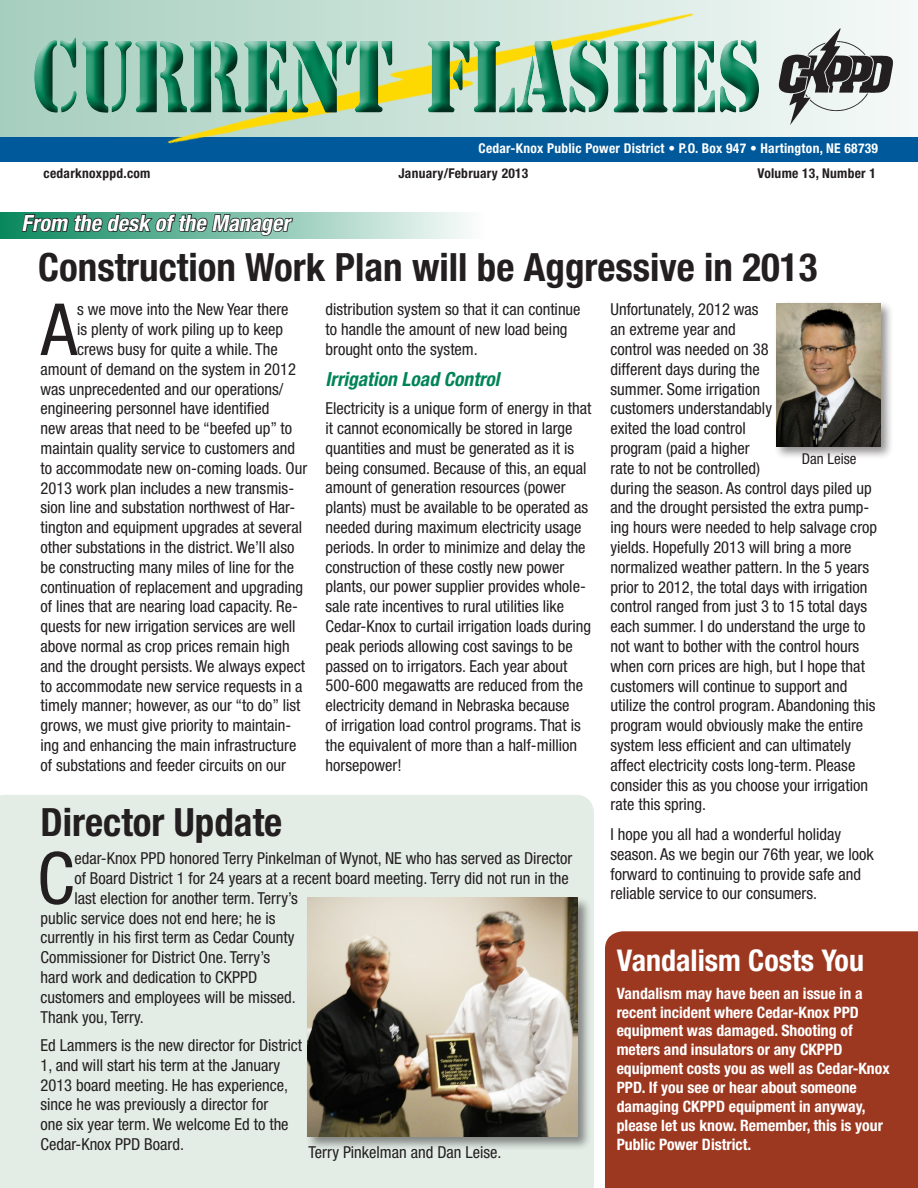
<style>
.page{position:relative;width:918px;height:1188px;background:#fff}
.page>*{position:absolute;margin:0;border:0;box-sizing:border-box;transform-origin:0 0}
.t1{font:102px "Steamer";color:#008457;scale:.77 1}
.body_copy{font:condensed 72px "Helvetica Neue LT Std";color:#231f20}
.headline{font:condensed 72px "Helvetica Neue LT Std";color:#231f20}
.headline-2{font:700 condensed 39px "Helvetica Neue LT Std";color:#231f20}
.Head-smaller{font:700 condensed 30px "Helvetica Neue LT Std";color:#fff}
.subhead{font:italic 700 condensed 22.5px "Helvetica Neue LT Std";color:#fff}
.subhead-2{font:italic 700 condensed 19.5px "Helvetica Neue LT Std";color:#008457}
.body_copy-2{font:condensed 16.5px/19.8px "Helvetica Neue LT Std";color:#231f20}
.headline-3{font:condensed 16.5px "Helvetica Neue LT Std";color:#231f20}
.body_copy-3{font:700 condensed 15.75px/18.9px "Helvetica Neue LT Std";color:#fff}
.t2{font:condensed 15px "Helvetica Neue LT Std";color:#231f20}
.t3{font:700 condensed 13.5px "Helvetica Neue LT Std";letter-spacing:.02em;color:#fff}
.t4{font:700 condensed 13.5px "Helvetica Neue LT Std";letter-spacing:.02em;color:#231f20}
</style>
<div class="page">
<div style="left:605px;top:931px;width:313px;height:257px;background:#9d3820"></div>
<div style="left:0;top:795px;width:594px;height:393px;background:#e3ece5"></div>
<div style="left:774px;top:301px;width:120px;height:159px;background:#231f20;opacity:.5"></div>
<img style="left:777px;top:304px;width:103px;height:142px">
<div style="left:0;top:212px;width:485px;height:26px;background:#0e8a60"></div>
<svg style="left:21px;top:212px;width:130px;height:27px;background:#2e775e"></svg>
<div style="left:305px;top:896px;width:287px;height:255px;background:#231f20;opacity:.5"></div>
<img style="left:308px;top:898px;width:270px;height:239px">
<svg style="left:0;top:0;width:918px;height:138px"></svg>
<div style="left:0;top:138px;width:918px;height:24px;background:#00599b"></div>
<img style="left:151px;top:0;width:558px;height:239px">
<div style="left:26px;top:26px;width:739px;height:93px;background:#fff;opacity:.75"></div>
<div style="left:31px;top:34px;width:739px;height:89px;background:#231f20;opacity:.75"></div>
<img style="left:777px;top:28px;width:118px;height:99px">
<h1 class="t1" style="left:32px;top:15px;width:949px">CURRENT FLASHES</h1>
<p class="t3" style="left:479px;top:140px;width:401px">Cedar-Knox Public Power District • P.O. Box 947 • Hartington, NE 68739</p>
<p class="t4" style="left:44px;top:165px;width:108px">cedarknoxppd.com</p>
<p class="t4" style="left:398px;top:165px;width:131px">January/February 2013</p>
<p class="t4" style="left:757px;top:165px;width:120px">Volume 13, Number 1</p>
<p class="subhead" style="left:22px;top:209px;width:275px">From the desk ofthe Manager</p>
<p class="headline-2" style="left:38px;top:244px;width:781px">Construction Work Plan will be Aggressive in 2013</p>
<p class="body_copy" style="left:41px;top:288px;width:37px">A</p>
<p class="body_copy-2" style="left:77px;top:300px;width:213px">s we move into the New Year there</p>
<p class="body_copy-2" style="left:610px;top:300px;width:268px">Unfortunately, 2012 was<br>an extreme year and<br>control was needed on 38<br>different days during the<br>summer. Some irrigation<br>customers understandably<br>exited the load control<br>program (paid a higher<br>rate to not be controlled)<br>during the season. As control days piled up and the drought persisted the extra pump&shy;ing hours were needed to help salvage crop yields. Hopefully 2013 will bring a more normalized weather pattern. In the 5 years prior to 2012, the total days with irrigation control ranged from just 3 to 15 total days each summer. I do understand the urge to not want to bother with the control hours when corn prices are high, but I hope that customers will continue to support and utilize the control program. Abandoning this program would obviously make the entire system less efficient and can ultimately affect electricity costs long-term. Please consider this as you choose your irrigation rate this spring.</p>
<p class="body_copy-2" style="left:610px;top:824px;width:265px">I hope you all had a wonderful holiday season. As we begin our 76th year, we look forward to continuing to provide safe and reliable service to our consumers.</p>
<p class="body_copy-2" style="left:326px;top:300px;width:257px">distribution system so that it can continue to handle the amount of new load being brought onto the system.</p>
<p class="subhead-2" style="left:326px;top:367px;width:180px">Irrigation Load Control</p>
<p class="body_copy-2" style="left:326px;top:398px;width:267px">Electricity is a unique form of energy in that it cannot economically be stored in large quantities and must be generated as it is being consumed. Because of this, an equal amount of generation resources (power plants) must be available to be operated as needed during maximum electricity usage periods. In order to minimize and delay the construction of these costly new power plants, our power supplier provides whole&shy;sale rate incentives to rural utilities like Cedar-Knox to curtail irrigation loads during peak periods allowing cost savings to be passed on to irrigators. Each year about 500-600 megawatts are reduced from the electricity demand in Nebraska because<br>of irrigation load control programs. That is the equivalent of more than a half-million horsepower!</p>
<p class="body_copy-2" style="left:77px;top:319px;width:208px">is plenty of work piling up to keep</p>
<p class="body_copy-2" style="left:77px;top:339px;width:202px">crews busy for quite a while. The</p>
<p class="body_copy-2" style="left:40px;top:359px;width:257px">amount of demand on the system in 2012</p>
<p class="body_copy-2" style="left:40px;top:379px;width:244px">was unprecedented and our operations/</p>
<p class="body_copy-2" style="left:40px;top:399px;width:230px">engineering personnel have identified</p>
<p class="body_copy-2" style="left:40px;top:418px;width:253px">new areas that need to be “beefed up” to</p>
<p class="body_copy-2" style="left:40px;top:438px;width:256px">maintain quality service to customers and</p>
<p class="body_copy-2" style="left:40px;top:458px;width:268px">to accommodate new on-coming loads. Our</p>
<p class="body_copy-2" style="left:40px;top:478px;width:255px">2013 work plan includes a new transmis-</p>
<p class="body_copy-2" style="left:40px;top:498px;width:256px">sion line and substation northwest of Har-</p>
<p class="body_copy-2" style="left:40px;top:517px;width:263px">tington and equipment upgrades at several</p>
<p class="body_copy-2" style="left:40px;top:537px;width:255px">other substations in the district. We’ll also</p>
<p class="body_copy-2" style="left:40px;top:557px;width:255px">be constructing many miles of line for the</p>
<p class="body_copy-2" style="left:40px;top:577px;width:264px">continuation of replacement and upgrading</p>
<p class="body_copy-2" style="left:40px;top:597px;width:259px">of lines that are nearing load capacity. Re-</p>
<p class="body_copy-2" style="left:40px;top:616px;width:257px">quests for new irrigation services are well</p>
<p class="body_copy-2" style="left:40px;top:636px;width:251px">above normal as crop prices remain high</p>
<p class="body_copy-2" style="left:40px;top:656px;width:266px">and the drought persists. We always expect</p>
<p class="body_copy-2" style="left:40px;top:676px;width:264px">to accommodate new service requests in a</p>
<p class="body_copy-2" style="left:40px;top:696px;width:261px">timely manner; however, as our “to do” list</p>
<p class="body_copy-2" style="left:40px;top:715px;width:252px">grows, we must give priority to maintain-</p>
<p class="body_copy-2" style="left:40px;top:735px;width:257px">ing and enhancing the main infrastructure</p>
<p class="body_copy-2" style="left:40px;top:755px;width:247px">of substations and feeder circuits on our</p>
<p class="t2" style="left:802px;top:450px;width:56px">Dan Leise</p>
<p class="headline-2" style="left:40px;top:798px;width:243px">Director Update</p>
<p class="headline" style="left:37px;top:837px;width:39px">C</p>
<p class="headline-3" style="left:74px;top:849px;width:499px">edar-Knox PPD honored Terry Pinkelman of Wynot, NE who has served as Director</p>
<p class="headline-3" style="left:74px;top:869px;width:496px">of Board District 1 for 24 years at a recent board meeting. Terry did not run in the</p>
<p class="headline-3" style="left:74px;top:888px;width:225px">last election for another term. Terry’s</p>
<p class="headline-3" style="left:40px;top:908px;width:237px">public service does not end here; he is</p>
<p class="headline-3" style="left:40px;top:928px;width:256px">currently in his first term as Cedar County</p>
<p class="headline-3" style="left:40px;top:948px;width:231px">Commissioner for District One. Terry’s</p>
<p class="headline-3" style="left:40px;top:968px;width:218px">hard work and dedication to CKPPD</p>
<p class="headline-3" style="left:40px;top:987px;width:257px">customers and employees will be missed.</p>
<p class="headline-3" style="left:40px;top:1007px;width:105px">Thank you, Terry.</p>
<p class="body_copy-2" style="left:40px;top:1035px;width:263px">Ed Lammers is the new director for District 1, and will start his term at the January 2013 board meeting. He has experience, since he was previously a director for<br>one six year term. We welcome Ed to the Cedar-Knox PPD Board.</p>
<p class="Head-smaller" style="left:617px;top:942px;width:249px">Vandalism Costs You</p>
<p class="body_copy-3" style="left:617px;top:983px;width:275px">Vandalism may have been an issue in a recent incident where Cedar-Knox PPD equipment was damaged. Shooting of meters and insulators or any CKPPD equipment costs you as well as Cedar-Knox PPD. If you see or hear about someone damaging CKPPD equipment in anyway, please let us know. Remember, this is your Public Power District.</p>
<p class="body_copy-2" style="left:309px;top:1142px;width:194px">Terry Pinkelman and Dan Leise.</p>
</div>
